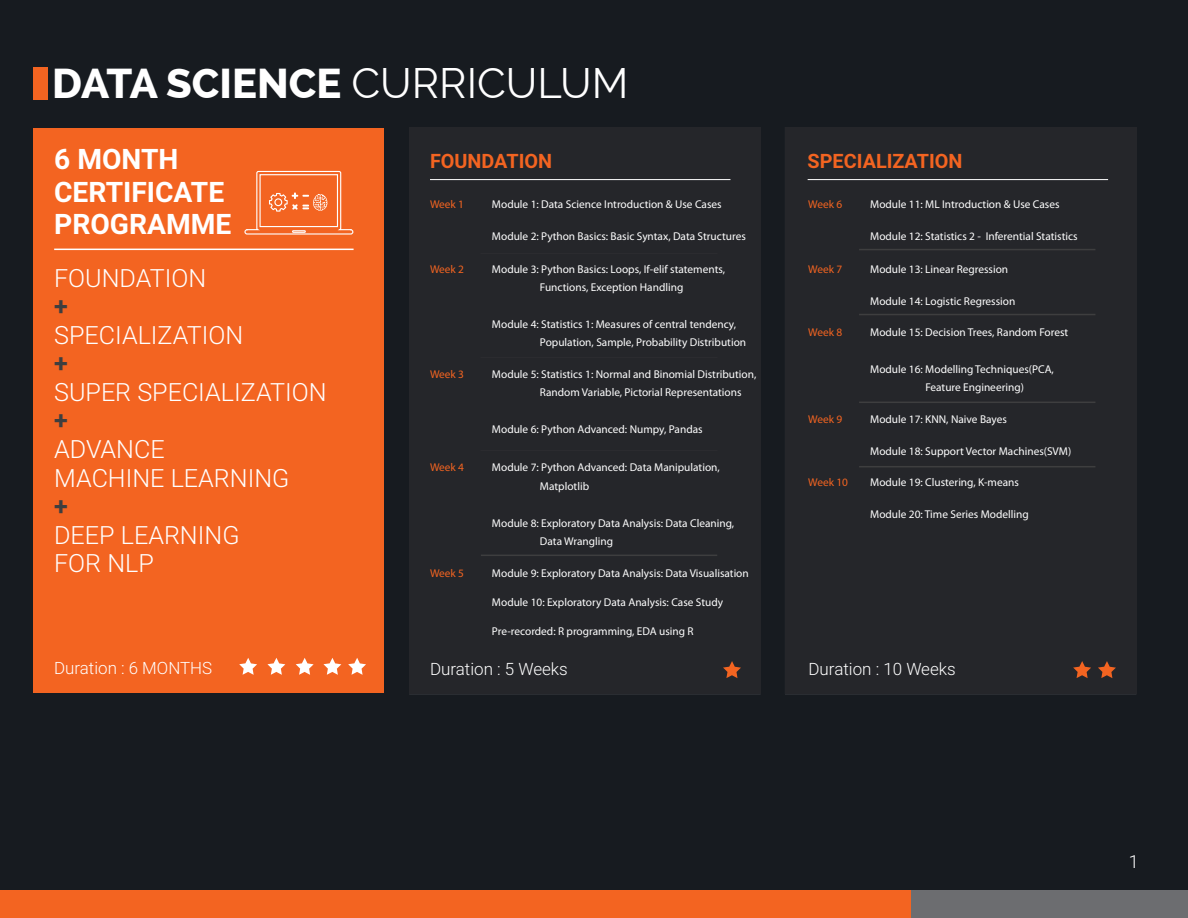
<style>
.page{position:relative;width:1188px;height:918px;background:#fff}
.page>*{position:absolute;margin:0;border:0;box-sizing:border-box;transform-origin:0 0}
.t1{font:800 41.7px "Raleway";color:#fff}
.t2{font:700 28.2px/32.4px "Roboto";color:#fff}
.t3{font:300 25.05px/28.5px "Roboto";color:#fff}
.t4{font:700 25.05px "Roboto";color:#3e3e3f}
.t5{font:700 19.8px "Roboto";color:#f36421}
.t6{font:300 18px "Roboto";color:#fff}
.t7{font:300 16.95px "Roboto";color:#fff}
.t8{font:11.25px/18.5px "Myriad Pro";color:#fff}
.t9{font:11.25px "Myriad Pro";color:#f36421}
.s1{font-weight:400}
</style>
<div class="page">
<div style="left:0;top:0;width:1188px;height:891px;background:#171b20"></div>
<div style="left:0;top:891px;width:912px;height:27px;background:#f36421"></div>
<div style="left:912px;top:891px;width:276px;height:27px;background:#6c6d70"></div>
<div style="left:33px;top:67px;width:15px;height:32px;background:#f36421"></div>
<div style="left:409px;top:127px;width:352px;height:567px;background:#25262a"></div>
<hr style="left:430px;top:179px;width:300px;height:1px;background:#fff">
<hr style="left:481px;top:555px;width:236px;height:1px;background:#3e3e3f">
<svg style="left:723px;top:661px;width:18px;height:17px"></svg>
<div style="left:785px;top:127px;width:351px;height:567px;background:#25262a"></div>
<hr style="left:808px;top:179px;width:300px;height:1px;background:#fff">
<hr style="left:859px;top:249px;width:236px;height:1px;background:#3e3e3f">
<hr style="left:859px;top:314px;width:236px;height:1px;background:#3e3e3f">
<hr style="left:859px;top:402px;width:236px;height:1px;background:#3e3e3f">
<hr style="left:859px;top:466px;width:236px;height:1px;background:#3e3e3f">
<svg style="left:1098px;top:661px;width:18px;height:17px"></svg>
<svg style="left:1073px;top:661px;width:18px;height:17px"></svg>
<div style="left:33px;top:128px;width:351px;height:565px;background:#f36421"></div>
<hr style="left:54px;top:249px;width:300px;height:1px;background:#fff">
<svg style="left:244px;top:170px;width:110px;height:65px"></svg>
<svg style="left:323px;top:658px;width:43px;height:17px"></svg>
<svg style="left:296px;top:658px;width:18px;height:17px"></svg>
<svg style="left:267px;top:658px;width:18px;height:17px"></svg>
<svg style="left:239px;top:658px;width:18px;height:17px"></svg>
<h1 class="t1" style="left:52px;top:59px;width:578px">DATA SCIENCE <span class="s1">CURRICULUM</span></h1>
<h2 class="t2" style="left:54px;top:142px;width:179px">6 MONTH<br>CERTIFICATE<br>PROGRAMME</h2>
<h3 class="t3" style="left:54px;top:262px;width:154px">FOUNDATION</h3>
<h3 class="t4" style="left:54px;top:289px;width:15px">+</h3>
<h3 class="t3" style="left:54px;top:320px;width:191px">SPECIALIZATION</h3>
<h3 class="t4" style="left:54px;top:346px;width:15px">+</h3>
<h3 class="t3" style="left:54px;top:377px;width:274px">SUPER SPECIALIZATION</h3>
<h3 class="t4" style="left:54px;top:403px;width:15px">+</h3>
<h3 class="t3" style="left:54px;top:434px;width:237px">ADVANCE<br>MACHINE LEARNING</h3>
<h3 class="t4" style="left:54px;top:489px;width:15px">+</h3>
<h3 class="t3" style="left:54px;top:520px;width:187px">DEEP LEARNING<br>FOR NLP</h3>
<h3 class="t7" style="left:54px;top:656px;width:160px">Duration : 6 MONTHS</h3>
<h3 class="t5" style="left:430px;top:147px;width:124px">FOUNDATION</h3>
<p class="t8" style="left:492px;top:195px;width:231px">Module 1: Data Science Introduction &amp; Use Cases</p>
<p class="t8" style="left:492px;top:227px;width:255px">Module 2: Python Basics: Basic Syntax, Data Structures</p>
<p class="t8" style="left:492px;top:259px;width:235px;text-align:center">Module 3: Python Basics: Loops, If-elif statements,<br>Functions, Exception Handling</p>
<p class="t8" style="left:540px;top:315px;width:208px;text-indent:-48px">Module 4: Statistics 1: Measures of central tendency,<br>Population, Sample, Probability Distribution</p>
<p class="t9" style="left:430px;top:197px;width:36px">Week 1</p>
<p class="t9" style="left:430px;top:262px;width:36px">Week 2</p>
<p class="t9" style="left:430px;top:367px;width:36px">Week 3</p>
<p class="t9" style="left:430px;top:461px;width:36px">Week 4</p>
<p class="t9" style="left:430px;top:566px;width:36px">Week 5</p>
<p class="t8" style="left:540px;top:364px;width:218px;text-indent:-48px">Module 5: Statistics 1: Normal and Binomial Distribution,<br>Random Variable, Pictorial Representations</p>
<p class="t8" style="left:492px;top:420px;width:212px">Module 6: Python Advanced: Numpy, Pandas</p>
<p class="t8" style="left:540px;top:458px;width:181px;text-indent:-48px">Module 7: Python Advanced: Data Manipulation,<br>Matplotlib</p>
<p class="t8" style="left:540px;top:513px;width:196px;text-indent:-48px">Module 8: Exploratory Data Analysis: Data Cleaning,<br>Data Wrangling</p>
<p class="t8" style="left:492px;top:564px;width:258px">Module 9: Exploratory Data Analysis: Data Visualisation</p>
<p class="t8" style="left:492px;top:593px;width:233px">Module 10: Exploratory Data Analysis: Case Study</p>
<p class="t8" style="left:492px;top:622px;width:203px">Pre-recorded: R programming, EDA using R</p>
<h3 class="t7" style="left:430px;top:657px;width:139px">Duration : 5 Weeks</h3>
<h3 class="t5" style="left:808px;top:147px;width:156px">SPECIALIZATION</h3>
<p class="t9" style="left:808px;top:197px;width:36px">Week 6</p>
<p class="t9" style="left:808px;top:262px;width:36px">Week 7</p>
<p class="t9" style="left:808px;top:325px;width:36px">Week 8</p>
<p class="t9" style="left:808px;top:412px;width:36px">Week 9</p>
<p class="t9" style="left:808px;top:475px;width:41px">Week 10</p>
<p class="t8" style="left:870px;top:195px;width:191px">Module 11: ML Introduction &amp; Use Cases</p>
<p class="t8" style="left:870px;top:227px;width:209px">Module 12: Statistics 2 - Inferential Statistics</p>
<p class="t8" style="left:870px;top:259px;width:140px">Module 13: Linear Regression</p>
<p class="t8" style="left:870px;top:291px;width:147px">Module 14: Logistic Regression</p>
<p class="t8" style="left:870px;top:323px;width:200px">Module 15: Decision Trees, Random Forest</p>
<p class="t8" style="left:925px;top:360px;width:130px;text-indent:-55px">Module 16: Modelling Techniques(PCA,<br>Feature Engineering)</p>
<p class="t8" style="left:870px;top:409px;width:138px">Module 17: KNN, Naive Bayes</p>
<p class="t8" style="left:870px;top:441px;width:203px">Module 18: Support Vector Machines(SVM)</p>
<p class="t8" style="left:870px;top:473px;width:150px">Module 19: Clustering, K-means</p>
<p class="t8" style="left:870px;top:505px;width:160px">Module 20: Time Series Modelling</p>
<h3 class="t7" style="left:809px;top:657px;width:149px">Duration : 10 Weeks</h3>
<h3 class="t6" style="left:1129px;top:849px;width:11px">1</h3>
</div>
